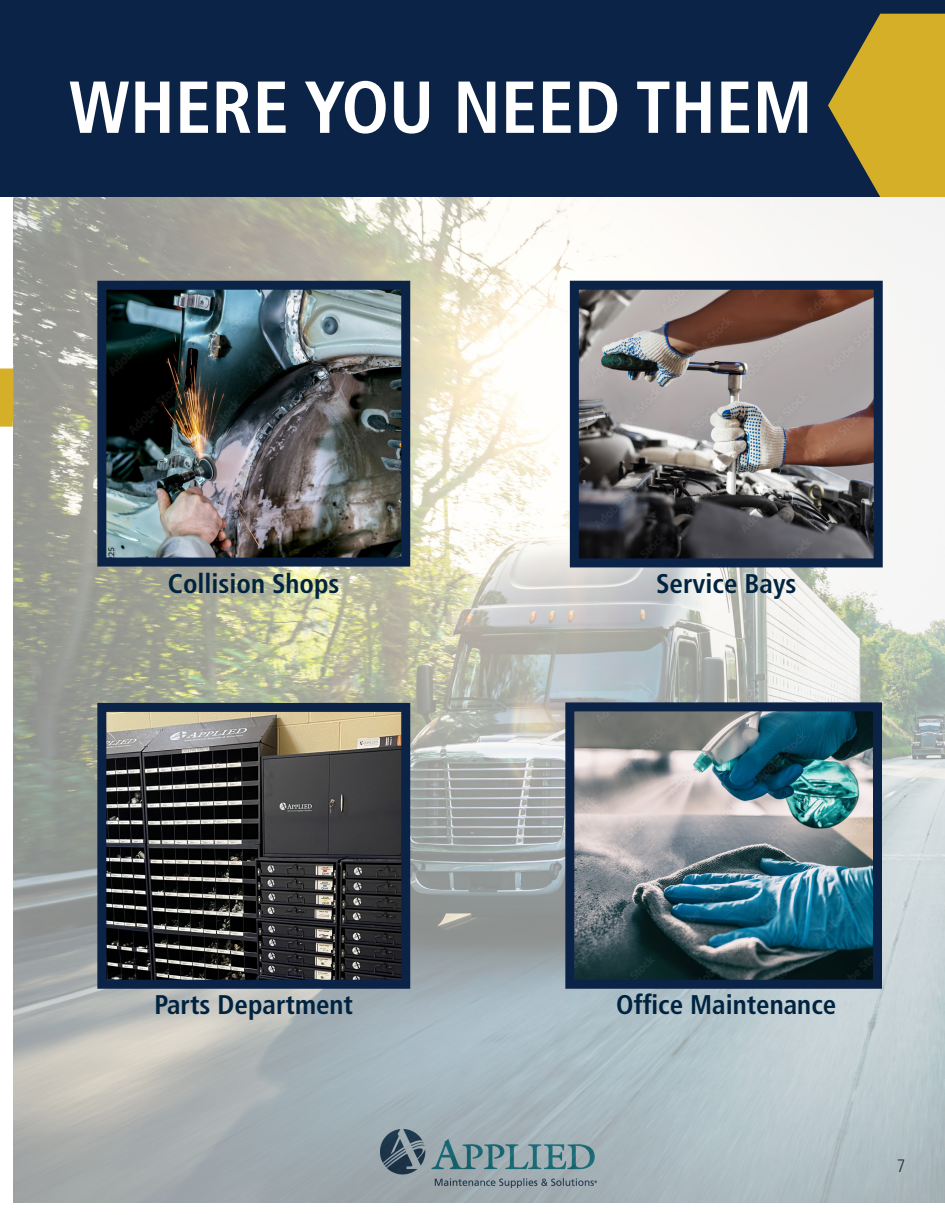
<style>
.page{position:relative;width:945px;height:1215px;background:#fff}
.page>*{position:absolute;margin:0;border:0;box-sizing:border-box;transform-origin:0 0}
.t1{font:700 condensed 73.5px "Frutiger LT Pro";color:#fff}
.t2{font:700 condensed 27px "Frutiger LT Pro";color:#002340}
.t3{font:300 condensed 18px "Frutiger LT Pro";color:#000}
</style>
<div class="page">
<div style="left:0;top:0;width:945px;height:197px;background:#0c2348"></div>
<svg style="left:828px;top:14px;width:117px;height:183px"></svg>
<img style="left:14px;top:197px;width:931px;height:1006px">
<img style="left:107px;top:713px;width:293px;height:266px">
<div style="left:97px;top:703px;width:313px;height:286px;border:9px solid #0c2348"></div>
<img style="left:107px;top:291px;width:293px;height:266px">
<div style="left:97px;top:281px;width:313px;height:286px;border:9px solid #0c2348"></div>
<img style="left:580px;top:291px;width:293px;height:266px">
<div style="left:570px;top:281px;width:313px;height:286px;border:9px solid #0c2348"></div>
<img style="left:575px;top:712px;width:297px;height:267px">
<div style="left:565px;top:702px;width:317px;height:287px;border:9px solid #0c2348"></div>
<div style="left:0;top:368px;width:13px;height:6px;background:#d6af28"></div>
<div style="left:0;top:374px;width:13px;height:48px;background:#d6af28"></div>
<div style="left:0;top:421px;width:13px;height:6px;background:#d6af28"></div>
<p class="t1" style="left:69px;top:64px;width:745px">WHERE YOU NEED THEM</p>
<p class="t2" style="left:168px;top:567px;width:173px">Collision Shops</p>
<p class="t2" style="left:656px;top:567px;width:142px">Service Bays</p>
<p class="t2" style="left:155px;top:988px;width:200px">Parts Department</p>
<p class="t2" style="left:616px;top:988px;width:222px">Office Maintenance</p>
<p class="t3" style="left:897px;top:1156px;width:10px">7</p>
</div>
